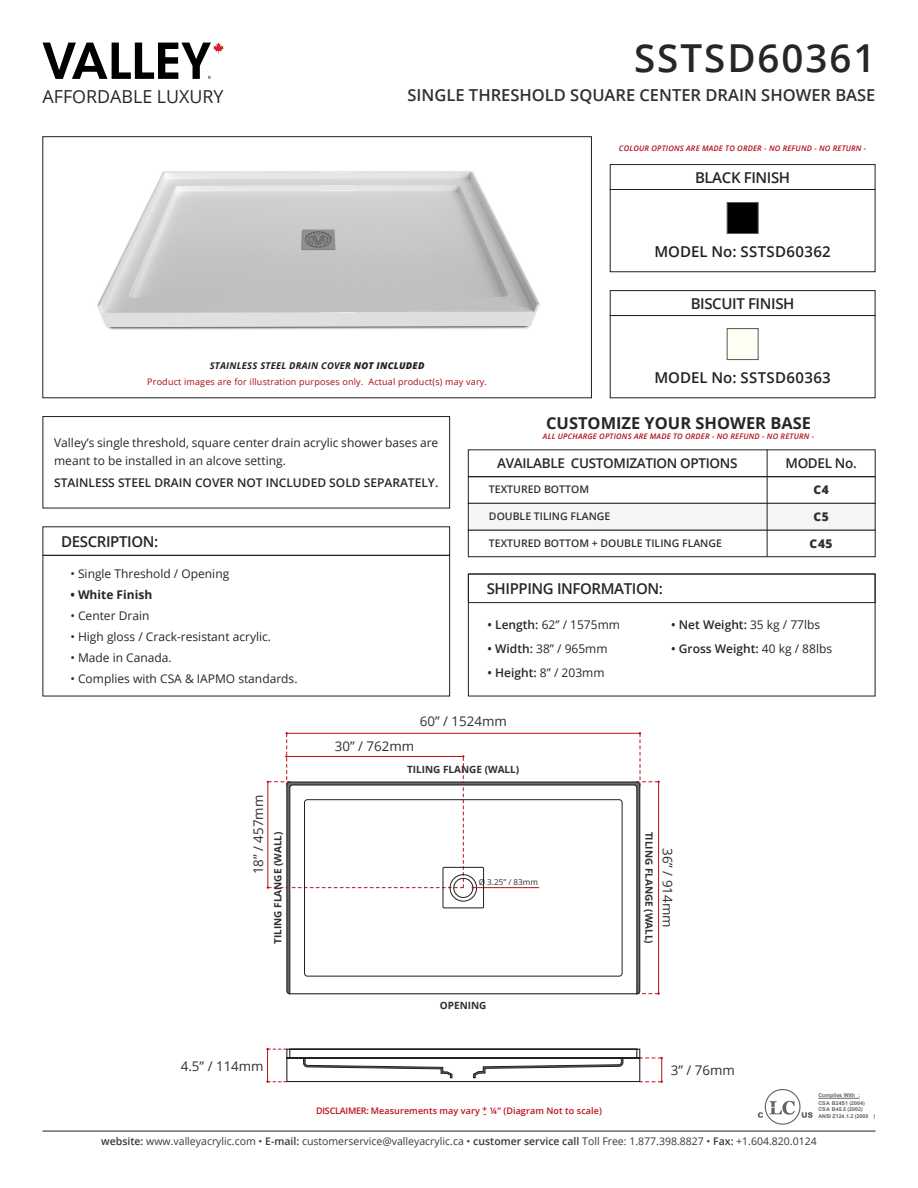
<style>
.page{position:relative;width:918px;height:1188px;background:#fff}
.page>*{position:absolute;margin:0;border:0;box-sizing:border-box;transform-origin:0 0}
.t1{font:600 38.55px "Open Sans";letter-spacing:.05em;color:#282526}
.t2{font:17.85px "Open Sans";color:#282526}
.t3{font:600 16.5px "Open Sans";color:#312f30}
.t4{font:700 16.5px "Open Sans";color:#282526}
.t5{font:600 15px "Open Sans";letter-spacing:-.025em;color:#282526}
.t6{font:600 15px "Open Sans";letter-spacing:.025em;color:#231f20}
.t7{font:600 13.5px "Open Sans";letter-spacing:-.025em;color:#282526}
.t8{font:13.35px "Open Sans";color:#312f30}
.t9{font:12px/18px "Open Sans";color:#282526}
.t10{font:600 12px "Open Sans";color:#282526}
.t11{font:600 12px "Open Sans";color:#282526}
.t12{font:700 12px "Open Sans";color:#282526}
.t13{font:800 12px "Open Sans";letter-spacing:.05em;color:#312f30}
.t14{font:10.5px "Open Sans";color:#383839}
.t15{font:600 10.5px "Open Sans";color:#312f30}
.t16{font:700 10.05px "Open Sans";color:#312f30}
.t17{font:italic 700 9.3px "Open Sans";letter-spacing:.025em;color:#231f20}
.t18{font:9px "Open Sans";letter-spacing:.02em;color:#a70a12}
.t19{font:600 9px "Open Sans";letter-spacing:.01em;color:#bb1018}
.t20{font:8.1px "Open Sans";color:#312f30}
.t21{font:italic 600 7.65px "Open Sans";letter-spacing:.025em;color:#b00d15}
.t22{font:700 5.25px/7.6px "Arial";color:#231f20}
.s1{font-weight:800}
.s2{font-weight:600}
.s3{font-weight:400}
</style>
<div class="page">
<svg style="left:758px;top:1089px;width:55px;height:36px"></svg>
<hr style="left:818px;top:1098px;width:42px;height:1px;background:#231f20">
<hr style="left:43px;top:1131px;width:832px;height:1px;background:#231f20">
<svg style="left:43px;top:43px;width:181px;height:36px"></svg>
<hr style="left:287px;top:733px;width:353px;height:1px;background:#bb1018">
<svg style="left:267px;top:732px;width:197px;height:157px"></svg>
<hr style="left:658px;top:782px;width:1px;height:212px;background:#bb1018">
<svg style="left:636px;top:732px;width:24px;height:54px"></svg>
<svg style="left:642px;top:992px;width:18px;height:3px"></svg>
<svg style="left:266px;top:1048px;width:397px;height:35px"></svg>
<svg style="left:286px;top:781px;width:355px;height:214px"></svg>
<div style="left:304px;top:799px;width:318px;height:178px;border:1px solid #231f20;border-radius:3px"></div>
<hr style="left:290px;top:993px;width:347px;height:1px;background:#231f20">
<div style="left:453px;top:878px;width:20px;height:20px;border:1px solid #231f20;border-radius:50%"></div>
<div style="left:450px;top:875px;width:27px;height:26px;border:1px solid #231f20;border-radius:50%"></div>
<hr style="left:473px;top:887px;width:66px;height:1px;background:#bb1018">
<img style="left:97px;top:171px;width:443px;height:159px">
<div style="left:42px;top:136px;width:550px;height:262px;border:1px solid #231f20"></div>
<div style="left:468px;top:574px;width:407px;height:29px;border:1px solid #231f20"></div>
<div style="left:468px;top:574px;width:407px;height:122px;border:1px solid #231f20"></div>
<div style="left:610px;top:189px;width:265px;height:83px;border:1px solid #231f20"></div>
<div style="left:610px;top:290px;width:265px;height:26px;border:1px solid #231f20"></div>
<div style="left:610px;top:164px;width:265px;height:26px;border:1px solid #231f20"></div>
<div style="left:727px;top:202px;width:31px;height:32px;background:#000001;border:1px solid #57585a"></div>
<div style="left:727px;top:328px;width:31px;height:32px;background:#fffef2;border:1px solid #57585a"></div>
<div style="left:468px;top:476px;width:407px;height:28px;border:1px solid #231f20"></div>
<div style="left:468px;top:530px;width:407px;height:27px;border:1px solid #231f20"></div>
<div style="left:468px;top:503px;width:407px;height:27px;background:#f5f5f6;border:1px solid #231f20"></div>
<hr style="left:767px;top:449px;width:1px;height:108px;background:#231f20">
<div style="left:443px;top:867px;width:41px;height:41px;border:1px solid #231f20"></div>
<div style="left:43px;top:526px;width:407px;height:30px;border:1px solid #231f20"></div>
<div style="left:43px;top:416px;width:407px;height:92px;border:1px solid #231f20"></div>
<h2 class="t2" style="left:43px;top:84px;width:183px">AFFORDABLE LUXURY</h2>
<p class="t1" style="left:634px;top:32px;width:243px">SSTSD60361</p>
<p class="t3" style="left:408px;top:83px;width:469px">SINGLE THRESHOLD SQUARE CENTER DRAIN SHOWER BASE</p>
<p class="t21" style="left:619px;top:143px;width:249px">COLOUR OPTIONS ARE MADE TO ORDER - NO REFUND - NO RETURN -</p>
<p class="t5" style="left:695px;top:167px;width:97px">BLACK FINISH</p>
<p class="t6" style="left:654px;top:242px;width:178px">MODEL No: SSTSD60362</p>
<p class="t5" style="left:691px;top:293px;width:105px">BISCUIT FINISH</p>
<p class="t17" style="left:210px;top:359px;width:216px">STAINLESS STEEL DRAIN COVER <span class="s1">NOT INCLUDED</span></p>
<p class="t6" style="left:654px;top:368px;width:178px">MODEL No: SSTSD60363</p>
<p class="t4" style="left:546px;top:411px;width:266px">CUSTOMIZE YOUR SHOWER BASE</p>
<p class="t21" style="left:543px;top:431px;width:273px">ALL UPCHARGE OPTIONS ARE MADE TO ORDER - NO REFUND - NO RETURN -</p>
<p class="t18" style="left:147px;top:376px;width:341px">Product images are for illustration purposes only. Actual product(s) may vary.</p>
<p class="t9" style="left:54px;top:433px;width:386px">Valley’s single threshold, square center drain acrylic shower bases are meant to be installed in an alcove setting.</p>
<p class="t11" style="left:54px;top:474px;width:386px">STAINLESS STEEL DRAIN COVER NOT INCLUDED SOLD SEPARATELY.</p>
<p class="t7" style="left:786px;top:454px;width:73px">MODEL No.</p>
<p class="t7" style="left:497px;top:454px;width:242px">AVAILABLE CUSTOMIZATION OPTIONS</p>
<p class="t15" style="left:489px;top:482px;width:102px">TEXTURED BOTTOM</p>
<p class="t15" style="left:489px;top:509px;width:123px">DOUBLE TILING FLANGE</p>
<p class="t15" style="left:489px;top:536px;width:235px">TEXTURED BOTTOM + DOUBLE TILING FLANGE</p>
<p class="t13" style="left:813px;top:481px;width:17px">C4</p>
<p class="t13" style="left:813px;top:508px;width:17px">C5</p>
<p class="t13" style="left:810px;top:535px;width:25px">C45</p>
<p class="t5" style="left:61px;top:531px;width:99px">DESCRIPTION:</p>
<p class="t9" style="left:70px;top:564px;width:160px">• Single Threshold / Opening</p>
<p class="t12" style="left:70px;top:586px;width:83px">• White Finish</p>
<p class="t9" style="left:70px;top:606px;width:81px">• Center Drain</p>
<p class="t9" style="left:70px;top:627px;width:202px">• High gloss / Crack-resistant acrylic.</p>
<p class="t9" style="left:70px;top:648px;width:103px">• Made in Canada.</p>
<p class="t9" style="left:70px;top:669px;width:229px">• Complies with CSA &amp; IAPMO standards.</p>
<p class="t8" style="left:249px;top:874px;width:81px;rotate:-90deg">18” / 457mm</p>
<p class="t16" style="left:271px;top:944px;width:114px;rotate:-90deg">TILING FLANGE (WALL)</p>
<p class="t5" style="left:487px;top:578px;width:178px">SHIPPING INFORMATION:</p>
<p class="t9" style="left:488px;top:616px;width:134px"><span class="s2">• Length:</span> 62” / 1575mm</p>
<p class="t9" style="left:488px;top:640px;width:122px"><span class="s2">• Width:</span> 38” / 965mm</p>
<p class="t10" style="left:488px;top:665px;width:118px">• Height: <span class="s3">8” / 203mm</span></p>
<p class="t10" style="left:671px;top:617px;width:151px">• Net Weight: <span class="s3">35 kg / 77lbs</span></p>
<p class="t10" style="left:671px;top:641px;width:162px">• Gross Weight: <span class="s3">40 kg / 88lbs</span></p>
<p class="t8" style="left:420px;top:712px;width:89px">60” / 1524mm</p>
<p class="t8" style="left:335px;top:737px;width:81px">30” / 762mm</p>
<p class="t16" style="left:407px;top:763px;width:114px">TILING FLANGE (WALL)</p>
<p class="t20" style="left:479px;top:876px;width:61px">Ø 3.25” / 83mm</p>
<p class="t16" style="left:440px;top:999px;width:48px">OPENING</p>
<p class="t16" style="left:656px;top:832px;width:114px;rotate:90deg">TILING FLANGE (WALL)</p>
<p class="t8" style="left:677px;top:848px;width:81px;rotate:90deg">36” / 914mm</p>
<p class="t8" style="left:181px;top:1057px;width:84px">4.5” / 114mm</p>
<p class="t8" style="left:671px;top:1061px;width:66px">3” / 76mm</p>
<p class="t19" style="left:482px;top:1103px;width:7px">+</p>
<p class="t19" style="left:316px;top:1105px;width:287px">DISCLAIMER: Measurements may vary ¼” (Diagram Not to scale)</p>
<p class="t19" style="left:483px;top:1108px;width:4px">-</p>
<p class="t22" style="left:818px;top:1092px;width:48px">Complies With :<br>CSA B24S1 (2004)</p>
<p class="t22" style="left:818px;top:1106px;width:58px;line-height:6.3px">CSA B45.5 (2002)<br>ANSI Z124.1.2 (2005 )</p>
<p class="t14" style="left:101px;top:1134px;width:717px"><span class="s2">website:</span> www.valleyacrylic.com • <span class="s2">E-mail:</span> customerservice@valleyacrylic.ca • <span class="s2">customer service call</span> Toll Free: 1.877.398.8827 • <span class="s2">Fax:</span> +1.604.820.0124</p>
</div>
